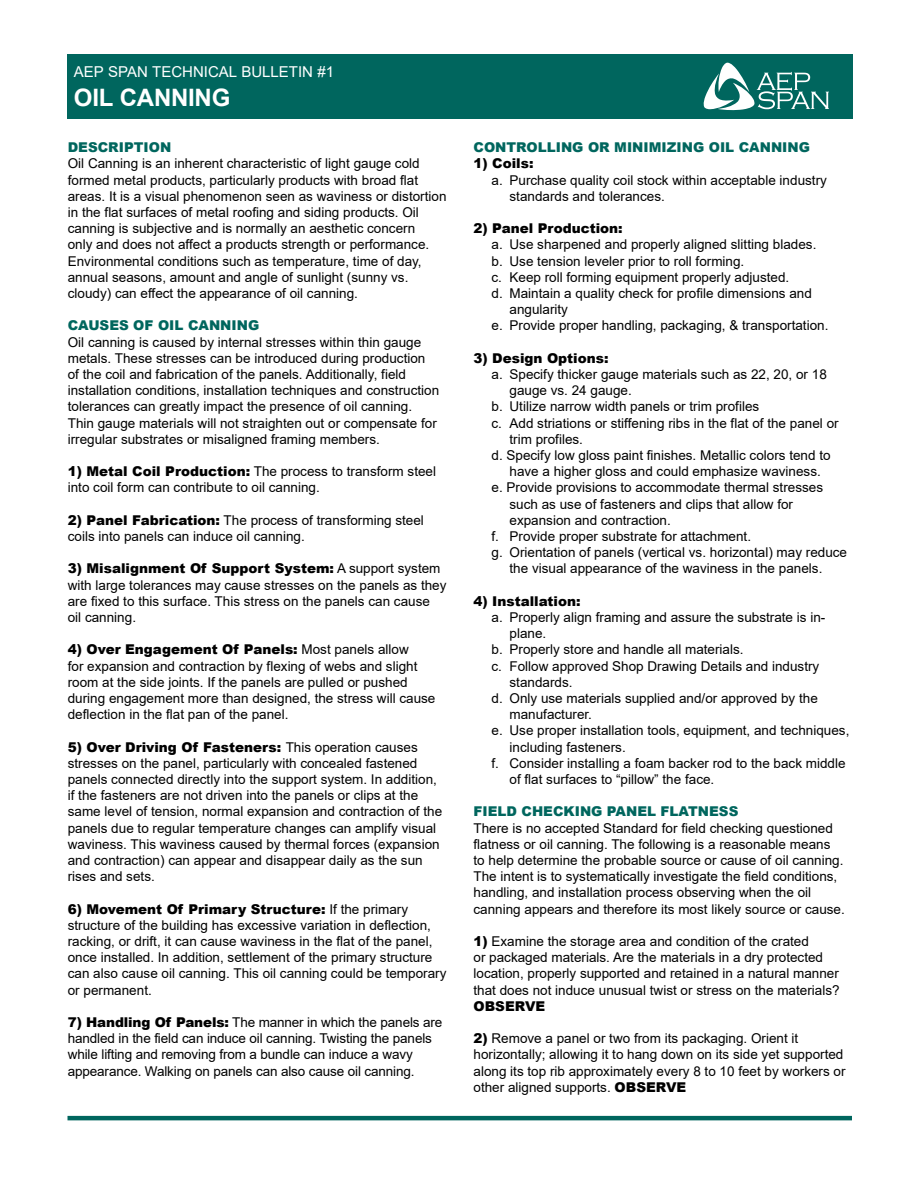
<style>
.page{position:relative;width:918px;height:1188px;background:#fff}
.page>*{position:absolute;margin:0;border:0;box-sizing:border-box;transform-origin:0 0}
.t1{font:700 24px "Arial";letter-spacing:-.01em;color:#fff}
.t2{font:15px "Arial";color:#fff}
.t3{font:13.5px/16.2px "Arial";color:#000}
.t4{font:900 13.5px "Arial";color:#00665e}
.t5{font:900 13.5px "Arial";color:#000}
.s1{font-weight:900}
</style>
<div class="page">
<div style="left:67px;top:54px;width:785px;height:64px;background:#00665e"></div>
<svg style="left:703px;top:63px;width:126px;height:47px"></svg>
<hr style="left:68px;top:1116px;width:784px;height:4px;background:#00665e">
<p class="t2" style="left:74px;top:62px;width:262px">AEP SPAN TECHNICAL BULLETIN #1</p>
<h1 class="t1" style="left:74px;top:81px;width:158px">OIL CANNING</h1>
<p class="t4" style="left:68px;top:138px;width:105px">DESCRIPTION</p>
<p class="t3" style="left:68px;top:155px;width:380px">Oil Canning is an inherent characteristic of light gauge cold formed metal products, particularly products with broad flat areas. It is a visual phenomenon seen as waviness or distortion in the flat surfaces of metal roofing and siding products. Oil canning is subjective and is normally an aesthetic concern<br>only and does not affect a products strength or performance.<br>Environmental conditions such as temperature, time of day, annual seasons, amount and angle of sunlight (sunny vs. cloudy) can effect the appearance of oil canning.</p>
<p class="t4" style="left:68px;top:316px;width:193px">CAUSES OF OIL CANNING</p>
<p class="t3" style="left:68px;top:334px;width:373px">Oil canning is caused by internal stresses within thin gauge metals. These stresses can be introduced during production of the coil and fabrication of the panels. Additionally, field installation conditions, installation techniques and construction tolerances can greatly impact the presence of oil canning.<br>Thin gauge materials will not straighten out or compensate for irregular substrates or misaligned framing members.</p>
<p class="t3" style="left:68px;top:463px;width:370px"><span class="s1">1) Metal Coil Production:</span> The process to transform steel into coil form can contribute to oil canning.</p>
<p class="t3" style="left:68px;top:512px;width:358px"><span class="s1">2) Panel Fabrication:</span> The process of transforming steel coils into panels can induce oil canning.</p>
<p class="t3" style="left:68px;top:560px;width:380px"><span class="s1">3) Misalignment Of Support System:</span> A support system with large tolerances may cause stresses on the panels as they are fixed to this surface. This stress on the panels can cause oil canning.</p>
<p class="t3" style="left:68px;top:641px;width:369px"><span class="s1">4) Over Engagement Of Panels:</span> Most panels allow<br>for expansion and contraction by flexing of webs and slight room at the side joints. If the panels are pulled or pushed during engagement more than designed, the stress will cause deflection in the flat pan of the panel.</p>
<p class="t3" style="left:68px;top:739px;width:376px"><span class="s1">5) Over Driving Of Fasteners:</span> This operation causes stresses on the panel, particularly with concealed fastened panels connected directly into the support system. In addition, if the fasteners are not driven into the panels or clips at the same level of tension, normal expansion and contraction of the panels due to regular temperature changes can amplify visual waviness. This waviness caused by thermal forces (expansion and contraction) can appear and disappear daily as the sun rises and sets.</p>
<p class="t3" style="left:68px;top:901px;width:380px"><span class="s1">6) Movement Of Primary Structure:</span> If the primary structure of the building has excessive variation in deflection, racking, or drift, it can cause waviness in the flat of the panel, once installed. In addition, settlement of the primary structure can also cause oil canning. This oil canning could be temporary or permanent.</p>
<p class="t3" style="left:68px;top:1014px;width:376px"><span class="s1">7) Handling Of Panels:</span> The manner in which the panels are handled in the field can induce oil canning. Twisting the panels while lifting and removing from a bundle can induce a wavy appearance. Walking on panels can also cause oil canning.</p>
<p class="t4" style="left:474px;top:138px;width:338px">CONTROLLING OR MINIMIZING OIL CANNING</p>
<p class="t5" style="left:474px;top:154px;width:61px">1) Coils:</p>
<p class="t3" style="left:510px;top:172px;width:319px;text-indent:-18px">a. Purchase quality coil stock within acceptable industry standards and tolerances.</p>
<p class="t5" style="left:474px;top:219px;width:151px">2) Panel Production:</p>
<p class="t3" style="left:492px;top:236px;width:326px">a. Use sharpened and properly aligned slitting blades.</p>
<p class="t3" style="left:492px;top:253px;width:254px">b. Use tension leveler prior to roll forming.</p>
<p class="t3" style="left:492px;top:269px;width:299px">c. Keep roll forming equipment properly adjusted.</p>
<p class="t3" style="left:492px;top:285px;width:322px">d. Maintain a quality check for profile dimensions and</p>
<p class="t3" style="left:510px;top:301px;width:60px">angularity</p>
<p class="t3" style="left:492px;top:317px;width:338px">e. Provide proper handling, packaging, &amp; transportation.</p>
<p class="t5" style="left:474px;top:348px;width:136px">3) Design Options:</p>
<p class="t3" style="left:492px;top:366px;width:337px">a. Specify thicker gauge materials such as 22, 20, or 18</p>
<p class="t3" style="left:510px;top:382px;width:124px">gauge vs. 24 gauge.</p>
<p class="t3" style="left:492px;top:398px;width:269px">b. Utilize narrow width panels or trim profiles</p>
<p class="t3" style="left:492px;top:415px;width:349px">c. Add striations or stiffening ribs in the flat of the panel or</p>
<p class="t3" style="left:510px;top:431px;width:75px">trim profiles.</p>
<p class="t3" style="left:492px;top:447px;width:341px">d. Specify low gloss paint finishes. Metallic colors tend to</p>
<p class="t3" style="left:510px;top:463px;width:313px">have a higher gloss and could emphasize waviness.</p>
<p class="t3" style="left:492px;top:479px;width:333px">e. Provide provisions to accommodate thermal stresses</p>
<p class="t3" style="left:510px;top:496px;width:285px">such as use of fasteners and clips that allow for</p>
<p class="t3" style="left:510px;top:512px;width:163px">expansion and contraction.</p>
<p class="t3" style="left:492px;top:528px;width:261px">f. Provide proper substrate for attachment.</p>
<p class="t3" style="left:492px;top:544px;width:357px">g. Orientation of panels (vertical vs. horizontal) may reduce</p>
<p class="t3" style="left:510px;top:560px;width:314px">the visual appearance of the waviness in the panels.</p>
<p class="t5" style="left:474px;top:591px;width:109px">4) Installation:</p>
<p class="t3" style="left:492px;top:609px;width:335px">a. Properly align framing and assure the substrate is in-</p>
<p class="t3" style="left:510px;top:625px;width:38px">plane.</p>
<p class="t3" style="left:492px;top:641px;width:254px">b. Properly store and handle all materials.</p>
<p class="t3" style="left:492px;top:658px;width:329px">c. Follow approved Shop Drawing Details and industry</p>
<p class="t3" style="left:510px;top:674px;width:65px">standards.</p>
<p class="t3" style="left:492px;top:690px;width:328px">d. Only use materials supplied and/or approved by the</p>
<p class="t3" style="left:510px;top:706px;width:84px">manufacturer.</p>
<p class="t3" style="left:492px;top:722px;width:359px">e. Use proper installation tools, equipment, and techniques,</p>
<p class="t3" style="left:510px;top:739px;width:118px">including fasteners.</p>
<p class="t3" style="left:492px;top:755px;width:356px">f. Consider installing a foam backer rod to the back middle</p>
<p class="t3" style="left:510px;top:771px;width:206px">of flat surfaces to “pillow” the face.</p>
<p class="t4" style="left:474px;top:802px;width:266px">FIELD CHECKING PANEL FLATNESS</p>
<p class="t3" style="left:474px;top:820px;width:373px">There is no accepted Standard for field checking questioned flatness or oil canning. The following is a reasonable means to help determine the probable source or cause of oil canning.<br>The intent is to systematically investigate the field conditions, handling, and installation process observing when the oil canning appears and therefore its most likely source or cause.</p>
<p class="t3" style="left:474px;top:933px;width:368px"><span class="s1">1)</span> Examine the storage area and condition of the crated<br>or packaged materials. Are the materials in a dry protected location, properly supported and retained in a natural manner that does not induce unusual twist or stress on the materials?</p>
<p class="t5" style="left:474px;top:996px;width:73px">OBSERVE</p>
<p class="t3" style="left:474px;top:1030px;width:374px"><span class="s1">2)</span> Remove a panel or two from its packaging. Orient it horizontally; allowing it to hang down on its side yet supported along its top rib approximately every 8 to 10 feet by workers or other aligned supports. <span class="s1">OBSERVE</span></p>
</div>
